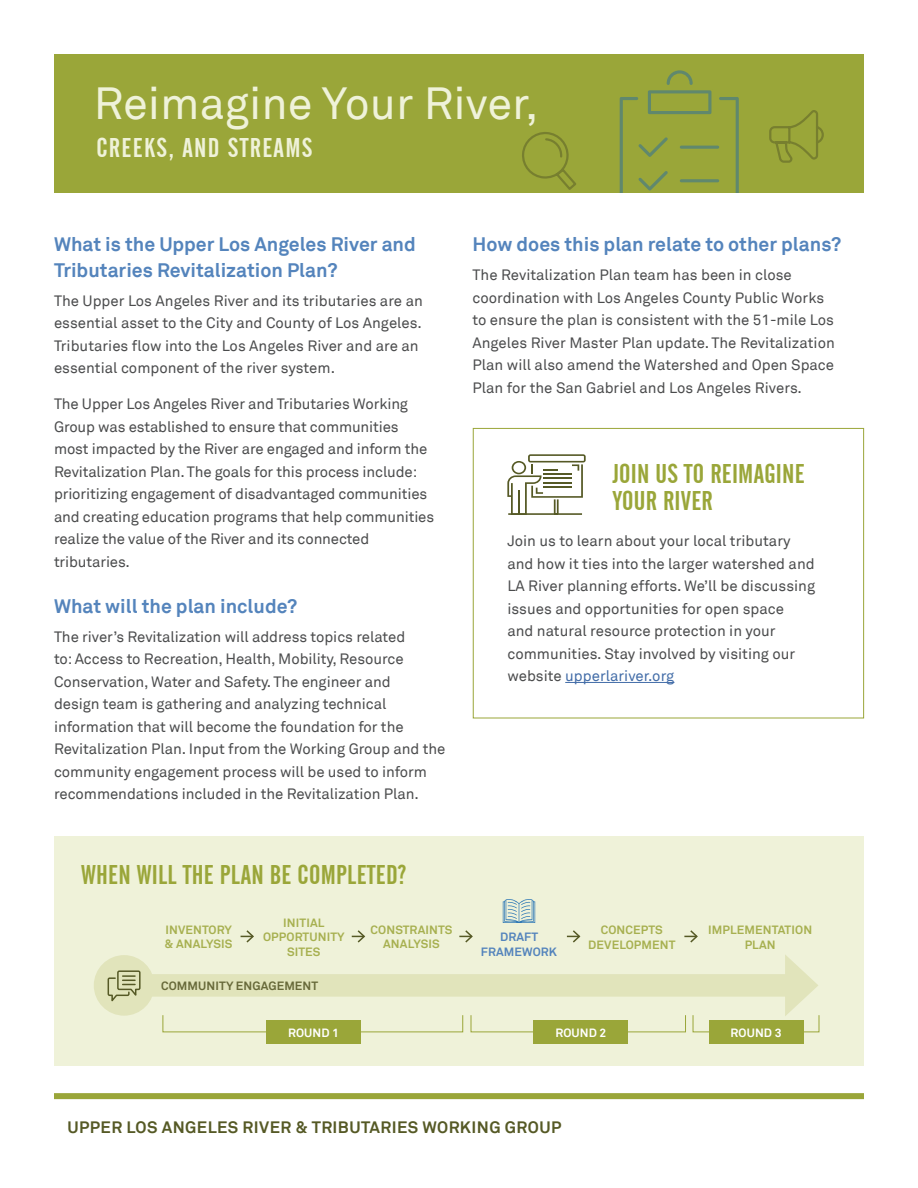
<style>
.page{position:relative;width:918px;height:1188px;background:#fff}
.page>*{position:absolute;margin:0;border:0;box-sizing:border-box;transform-origin:0 0}
.t1{font:45px "Akkurat TT";color:#eff2d9}
.Header_2{font:27px/27px "Alternate Gothic No 2 BT";letter-spacing:.01em;color:#9aa639}
.t2{font:27px "Alternate Gothic No 2 BT";letter-spacing:.05em;color:#eff2d9}
.Worshop_Dates{font:700 19.5px/25.5px "Akkurat TT";color:#5484bc}
.t3{font:700 16.5px "Akkurat TT";letter-spacing:.025em;color:#555925}
.Body{font:15px/22.5px "Akkurat TT";letter-spacing:-.005em;color:#4b4c4d}
.Inforgraph_1{font:700 12px/14.4px "Akkurat TT";letter-spacing:.01em;color:#a7b050;text-align:center}
.Inforgraph_1-2{font:700 12px "Akkurat TT";letter-spacing:.01em;color:#676939}
.Inforgraph_1-3{font:700 12px "Akkurat TT";letter-spacing:.01em;color:#fff}
.Inforgraph_1-4{font:700 12px/14.4px "Akkurat TT";letter-spacing:.01em;color:#5484bc;text-align:center}
.s1{color:#436da8}
</style>
<div class="page">
<div style="left:54px;top:54px;width:810px;height:138px;background:#9aa639"></div>
<svg style="left:522px;top:132px;width:54px;height:58px"></svg>
<svg style="left:619px;top:70px;width:120px;height:122px"></svg>
<div style="left:677px;top:143px;width:45px;height:8px;border:3px solid #9aa639;border-radius:3px"></div>
<div style="left:677px;top:177px;width:45px;height:8px;border:3px solid #9aa639;border-radius:3px"></div>
<div style="left:54px;top:836px;width:810px;height:230px;background:#eff2d9"></div>
<div style="left:94px;top:955px;width:60px;height:61px;background:#e1e4bb;border-radius:50%"></div>
<hr style="left:565px;top:682px;width:109px;height:1px;background:#436da8">
<div style="left:473px;top:428px;width:391px;height:290px;border:1px solid #9aa639"></div>
<div style="left:54px;top:1093px;width:810px;height:6px;background:#9aa639"></div>
<svg style="left:507px;top:454px;width:79px;height:61px"></svg>
<svg style="left:769px;top:110px;width:55px;height:53px"></svg>
<div style="left:104px;top:974px;width:693px;height:23px;background:#e1e4bb"></div>
<svg style="left:785px;top:955px;width:33px;height:60px"></svg>
<svg style="left:107px;top:970px;width:34px;height:32px"></svg>
<div style="left:266px;top:1020px;width:95px;height:24px;background:#9aa639"></div>
<div style="left:534px;top:1020px;width:94px;height:24px;background:#9aa639"></div>
<div style="left:709px;top:1020px;width:94px;height:24px;background:#9aa639"></div>
<svg style="left:503px;top:899px;width:32px;height:24px"></svg>
<svg style="left:241px;top:930px;width:13px;height:13px"></svg>
<svg style="left:352px;top:930px;width:13px;height:13px"></svg>
<svg style="left:459px;top:930px;width:14px;height:13px"></svg>
<svg style="left:567px;top:930px;width:14px;height:13px"></svg>
<svg style="left:684px;top:930px;width:14px;height:13px"></svg>
<p class="t1" style="left:94px;top:77px;width:446px">Reimagine Your River,</p>
<p class="t2" style="left:96px;top:133px;width:218px">CREEKS, AND STREAMS</p>
<p class="Worshop_Dates" style="left:54px;top:231px;width:363px">What is the Upper Los Angeles River and<br>Tributaries Revitalization Plan?</p>
<p class="Body" style="left:54px;top:290px;width:370px">The Upper Los Angeles River and its tributaries are an essential asset to the City and County of Los Angeles.<br>Tributaries flow into the Los Angeles River and are an essential component of the river system.</p>
<p class="Body" style="left:54px;top:393px;width:382px">The Upper Los Angeles River and Tributaries Working Group was established to ensure that communities most impacted by the River are engaged and inform the Revitalization Plan. The goals for this process include: prioritizing engagement of disadvantaged communities and creating education programs that help communities realize the value of the River and its connected tributaries.</p>
<p class="Worshop_Dates" style="left:54px;top:593px;width:245px">What will the plan include?</p>
<p class="Body" style="left:54px;top:626px;width:393px">The river’s Revitalization will address topics related<br>to: Access to Recreation, Health, Mobility, Resource Conservation, Water and Safety. The engineer and<br>design team is gathering and analyzing technical information that will become the foundation for the Revitalization Plan. Input from the Working Group and the community engagement process will be used to inform recommendations included in the Revitalization Plan.</p>
<p class="Header_2" style="left:81px;top:861px;width:327px">WHEN WILL THE PLAN BE COMPLETED?</p>
<p class="Worshop_Dates" style="left:472px;top:231px;width:370px">How does this plan relate to other plans?</p>
<p class="Body" style="left:472px;top:264px;width:364px">The Revitalization Plan team has been in close coordination with Los Angeles County Public Works to ensure the plan is consistent with the 51-mile Los Angeles River Master Plan update. The Revitalization Plan will also amend the Watershed and Open Space Plan for the San Gabriel and Los Angeles Rivers.</p>
<p class="Header_2" style="left:613px;top:461px;width:193px">JOIN US TO REIMAGINE<br>YOUR RIVER</p>
<p class="Body" style="left:507px;top:530px;width:309px">Join us to learn about your local tributary and how it ties into the larger watershed and LA River planning efforts. We’ll be discussing issues and opportunities for open space<br>and natural resource protection in your communities. Stay involved by visiting our website <span class="s1">upperlariver.org</span></p>
<p class="Inforgraph_1" style="left:165px;top:922px;width:69px;text-align:left">INVENTORY &amp; ANALYSIS</p>
<p class="Inforgraph_1" style="left:263px;top:915px;width:83px">INITIAL<br>OPPORTUNITY<br>SITES</p>
<p class="Inforgraph_1" style="left:371px;top:922px;width:83px">CONSTRAINTS<br>ANALYSIS</p>
<p class="Inforgraph_1-4" style="left:481px;top:930px;width:78px">DRAFT<br>FRAMEWORK</p>
<p class="Inforgraph_1" style="left:588px;top:923px;width:89px">CONCEPTS<br>DEVELOPMENT</p>
<p class="Inforgraph_1" style="left:708px;top:923px;width:106px">IMPLEMENTATION<br>PLAN</p>
<p class="Inforgraph_1-2" style="left:161px;top:978px;width:159px">COMMUNITY ENGAGEMENT</p>
<p class="Inforgraph_1-3" style="left:288px;top:1025px;width:53px">ROUND 1</p>
<p class="Inforgraph_1-3" style="left:555px;top:1025px;width:53px">ROUND 2</p>
<p class="Inforgraph_1-3" style="left:731px;top:1025px;width:53px">ROUND 3</p>
<p class="t3" style="left:68px;top:1117px;width:495px">UPPER LOS ANGELES RIVER &amp; TRIBUTARIES WORKING GROUP</p>
</div>
